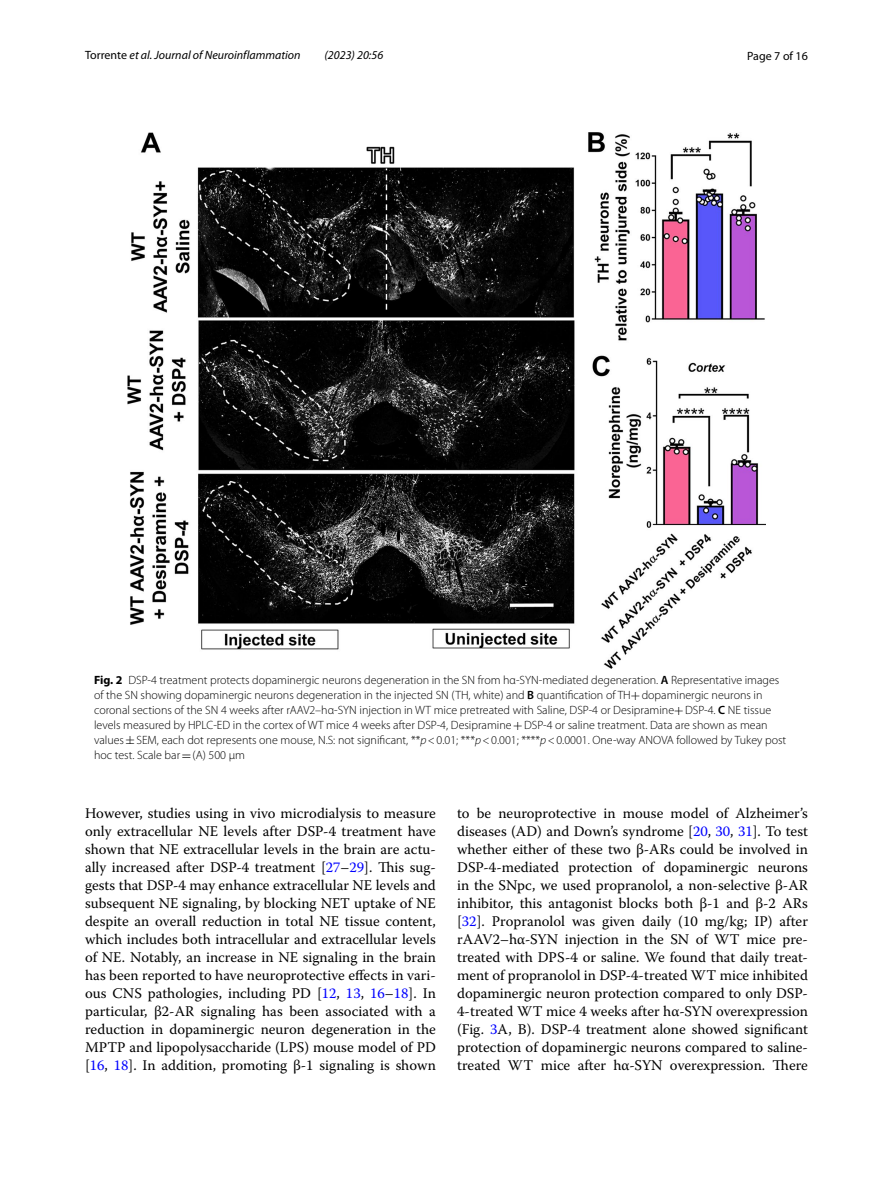
<style>
.page{position:relative;width:893px;height:1187px;background:#fff}
.page>*{position:absolute;margin:0;border:0;box-sizing:border-box;transform-origin:0 0}
.t1{font:14.7px/18px "Warnock Pro";color:#000;text-align:justify}
.t2{font:300 12px/15px "Myriad Pro";color:#000}
.t3{font:italic 12px "Myriad Pro";color:#000}
.t4{font:12px "Myriad Pro";color:#000}
.s1{font-style:normal}
.s2{font-weight:700}
.s3{font-weight:600}
.s4{font-family:"MTSY";font-weight:400}
.s5{font-style:italic}
.s6{color:#00f}
</style>
<div class="page">
<img style="left:128px;top:133px;width:637px;height:536px">
<p class="t3" style="left:85px;top:48px;width:217px"><span class="s1">Torrente</span> et al. Journal of Neuroinflammation</p>
<p class="t3" style="left:325px;top:48px;width:60px">(2023) 20:56</p>
<p class="t4" style="left:747px;top:48px;width:62px">Page 7 of 16</p>
<p class="t2" style="left:94px;top:672px;width:694px"><span class="s2">Fig. 2</span> DSP-4 treatment protects dopaminergic neurons degeneration in the SN from hα-SYN-mediated degeneration. <span class="s3">A</span> Representative images of the SN showing dopaminergic neurons degeneration in the injected SN (TH, white) and <span class="s3">B</span> quantification of TH<span class="s4">+</span>dopaminergic neurons in coronal sections of the SN 4 weeks after rAAV2–hα-SYN injection in WT mice pretreated with Saline, DSP-4 or Desipramine<span class="s4">+</span>DSP-4. <span class="s3">C</span> NE tissue levels measured by HPLC-ED in the cortex of WT mice 4 weeks after DSP-4, Desipramine<span class="s4">+</span>DSP-4 or saline treatment. Data are shown as mean values<span class="s4">±</span>SEM, each dot represents one mouse, N.S: not significant, **<span class="s5">p</span>&lt;0.01; ***<span class="s5">p</span>&lt;0.001; ****<span class="s5">p</span>&lt;0.0001. One-way ANOVA followed by Tukey post hoc test. Scale bar<span class="s4">=</span>(A) 500 µm</p>
<p class="t1" style="left:85px;top:803px;width:352px">However, studies using in vivo microdialysis to measure only extracellular NE levels after DSP-4 treatment have shown that NE extracellular levels in the brain are actu&shy;ally increased after DSP-4 treatment [<span class="s6">27</span>–<span class="s6">29</span>]. This sug&shy;gests that DSP-4 may enhance extracellular NE levels and subsequent NE signaling, by blocking NET uptake of NE despite an overall reduction in total NE tissue content, which includes both intracellular and extracellular levels of NE. Notably, an increase in NE signaling in the brain has been reported to have neuroprotective effects in vari&shy;ous CNS pathologies, including PD [<span class="s6">12</span>, <span class="s6">13</span>, <span class="s6">16</span>–<span class="s6">18</span>]. In particular, β2-AR signaling has been associated with a reduction in dopaminergic neuron degeneration in the MPTP and lipopolysaccharide (LPS) mouse model of PD [<span class="s6">16</span>, <span class="s6">18</span>]. In addition, promoting β-1 signaling is shown</p>
<p class="t1" style="left:457px;top:803px;width:352px">to be neuroprotective in mouse model of Alzheimer’s diseases (AD) and Down’s syndrome [<span class="s6">20</span>, <span class="s6">30</span>, <span class="s6">31</span>]. To test whether either of these two β-ARs could be involved in DSP-4-mediated protection of dopaminergic neurons in the SNpc, we used propranolol, a non-selective β-AR inhibitor, this antagonist blocks both β-1 and β-2 ARs [<span class="s6">32</span>]. Propranolol was given daily (10 mg/kg; IP) after rAAV2–hα-SYN injection in the SN of WT mice pre&shy;treated with DPS-4 or saline. We found that daily treat&shy;ment of propranolol in DSP-4-treated WT mice inhibited dopaminergic neuron protection compared to only DSP-4-treated WT mice 4 weeks after hα-SYN overexpression (Fig. <span class="s6">3</span>A, B). DSP-4 treatment alone showed significant protection of dopaminergic neurons compared to saline&shy;treated WT mice after hα-SYN overexpression. There</p>
</div>
